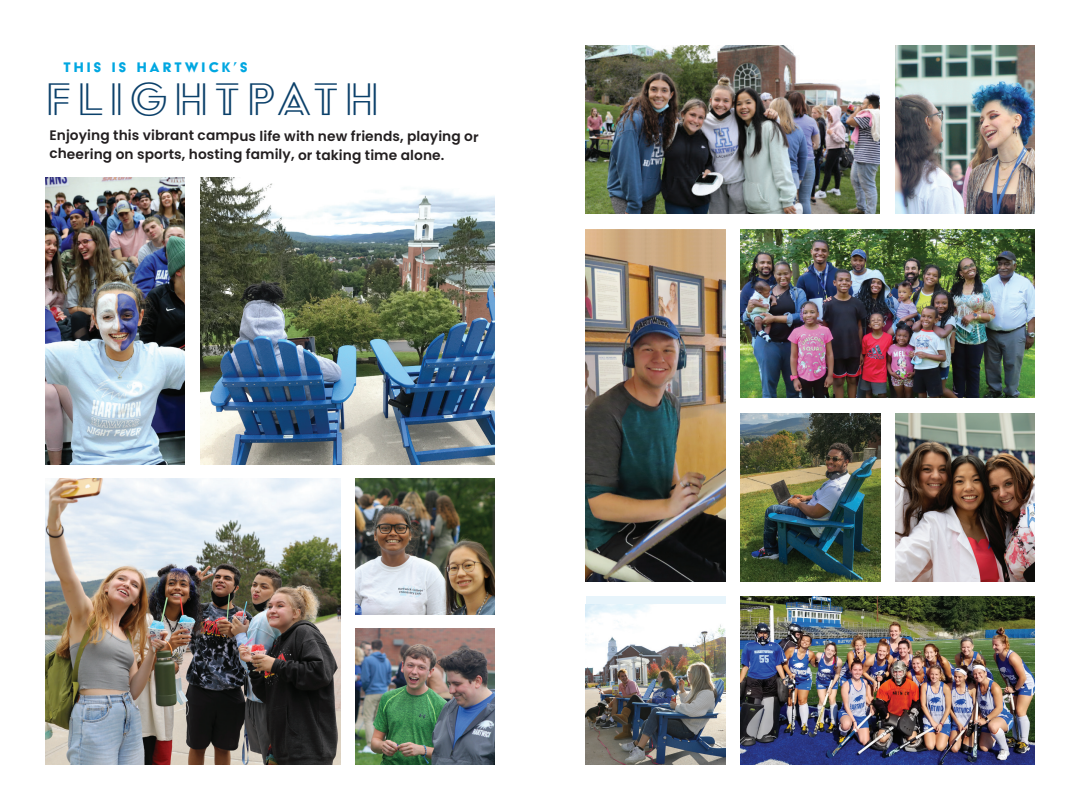
<style>
.page{position:relative;width:1080px;height:810px;background:#fff}
.page>*{position:absolute;margin:0;border:0;box-sizing:border-box;transform-origin:0 0}
.t1{font:45.38px "Hartwick Sans Open";letter-spacing:.115em;color:#0b406a}
.t2{font:16px "Acier BAT Text Solid";letter-spacing:.185em;color:#00a7e1}
.t3{font:600 13.75px/18.6px "Poppins";color:#231f20}
</style>
<div class="page">
<img style="left:201px;top:178px;width:294px;height:287px">
<img style="left:355px;top:478px;width:140px;height:136px">
<img style="left:355px;top:628px;width:140px;height:137px">
<img style="left:45px;top:478px;width:295px;height:287px">
<img style="left:741px;top:413px;width:139px;height:168px">
<img style="left:741px;top:229px;width:294px;height:169px">
<div style="left:586px;top:596px;width:139px;height:169px;background:#e7f4fb"></div>
<img style="left:586px;top:604px;width:139px;height:161px">
<img style="left:895px;top:413px;width:140px;height:168px">
<img style="left:741px;top:596px;width:294px;height:169px">
<img style="left:586px;top:230px;width:139px;height:351px">
<img style="left:585px;top:45px;width:294px;height:168px">
<img style="left:895px;top:45px;width:140px;height:168px">
<img style="left:45px;top:178px;width:140px;height:287px">
<p class="t2" style="left:63px;top:59px;width:186px">THIS IS HARTWICK’S</p>
<h1 class="t1" style="left:45px;top:82px;width:336px">Flightpath</h1>
<p class="t3" style="left:49px;top:127px;width:431px">Enjoying this vibrant campus life with new friends, playing or cheering on sports, hosting family, or taking time alone.</p>
</div>
